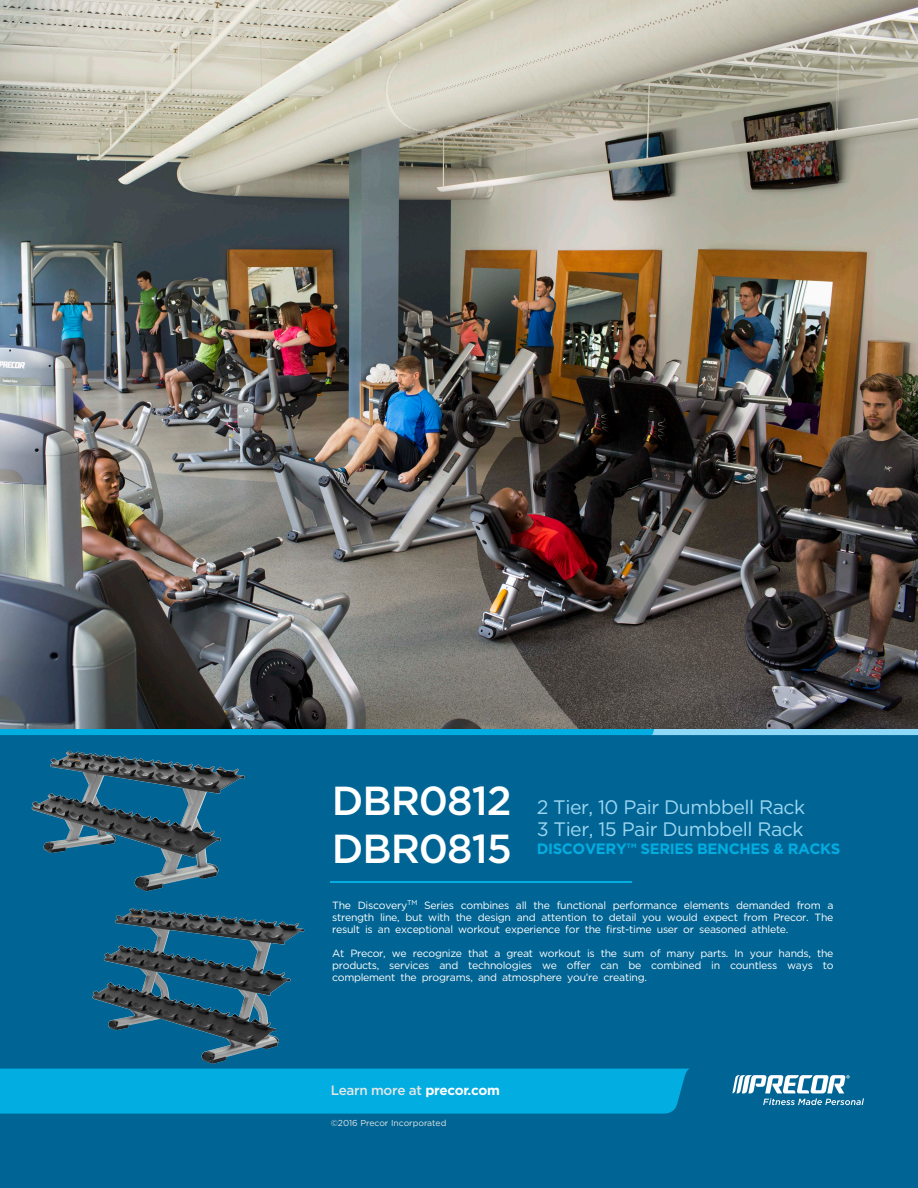
<style>
.page{position:relative;width:918px;height:1188px;background:#006594}
.page>*{position:absolute;margin:0;border:0;box-sizing:border-box;transform-origin:0 0}
.t1{font:500 40.5px/48.6px "Gotham";letter-spacing:-.025em;color:#fff}
.t2{font:19.5px/22px "Gotham";letter-spacing:-.025em;color:#9bd6f1}
.t3{font:700 15px "Gotham";letter-spacing:-.025em;color:#02ade1}
.t4{font:500 13.5px "Gotham";letter-spacing:-.025em;color:#e5e6e5}
.t5{font:10.5px/12px "Gotham";letter-spacing:-.025em;color:#fff;text-align:justify}
.t6{font:8.7px "Gotham";color:#e5e6e5}
.s1{font-weight:700;color:#fff}
</style>
<div class="page">
<div style="left:0;top:1069px;width:689px;height:45px;background:#02ade1"></div>
<svg style="left:732px;top:1075px;width:132px;height:30px"></svg>
<hr style="left:331px;top:881px;width:301px;height:2px;background:#02ade1">
<svg style="left:0;top:729px;width:918px;height:6px;background:#2ab9e7"></svg>
<img style="left:0;top:1px;width:918px;height:728px">
<img style="left:31px;top:750px;width:214px;height:142px">
<img style="left:86px;top:908px;width:226px;height:161px">
<h1 class="t1" style="left:332px;top:776px;width:182px">DBR0812<br>DBR0815</h1>
<h2 class="t2" style="left:537px;top:796px;width:270px">2 Tier, 10 Pair Dumbbell Rack<br>3 Tier, 15 Pair Dumbbell Rack</h2>
<h3 class="t3" style="left:537px;top:839px;width:305px">DISCOVERY™ SERIES BENCHES &amp; RACKS</h3>
<p class="t5" style="left:332px;top:899px;width:503px">The Discovery<sup>TM</sup> Series combines all the functional performance elements demanded from a strength line, but with the design and attention to detail you would expect from Precor. The result is an exceptional workout experience for the first-time user or seasoned athlete.</p>
<p class="t5" style="left:332px;top:947px;width:503px">At Precor, we recognize that a great workout is the sum of many parts. In your hands, the products, services and technologies we offer can be combined in countless ways to complement the programs, and atmosphere you’re creating.</p>
<p class="t4" style="left:331px;top:1081px;width:171px">Learn more at <span class="s1">precor.com</span></p>
<p class="t6" style="left:331px;top:1117px;width:117px">©2016 Precor Incorporated</p>
</div>
